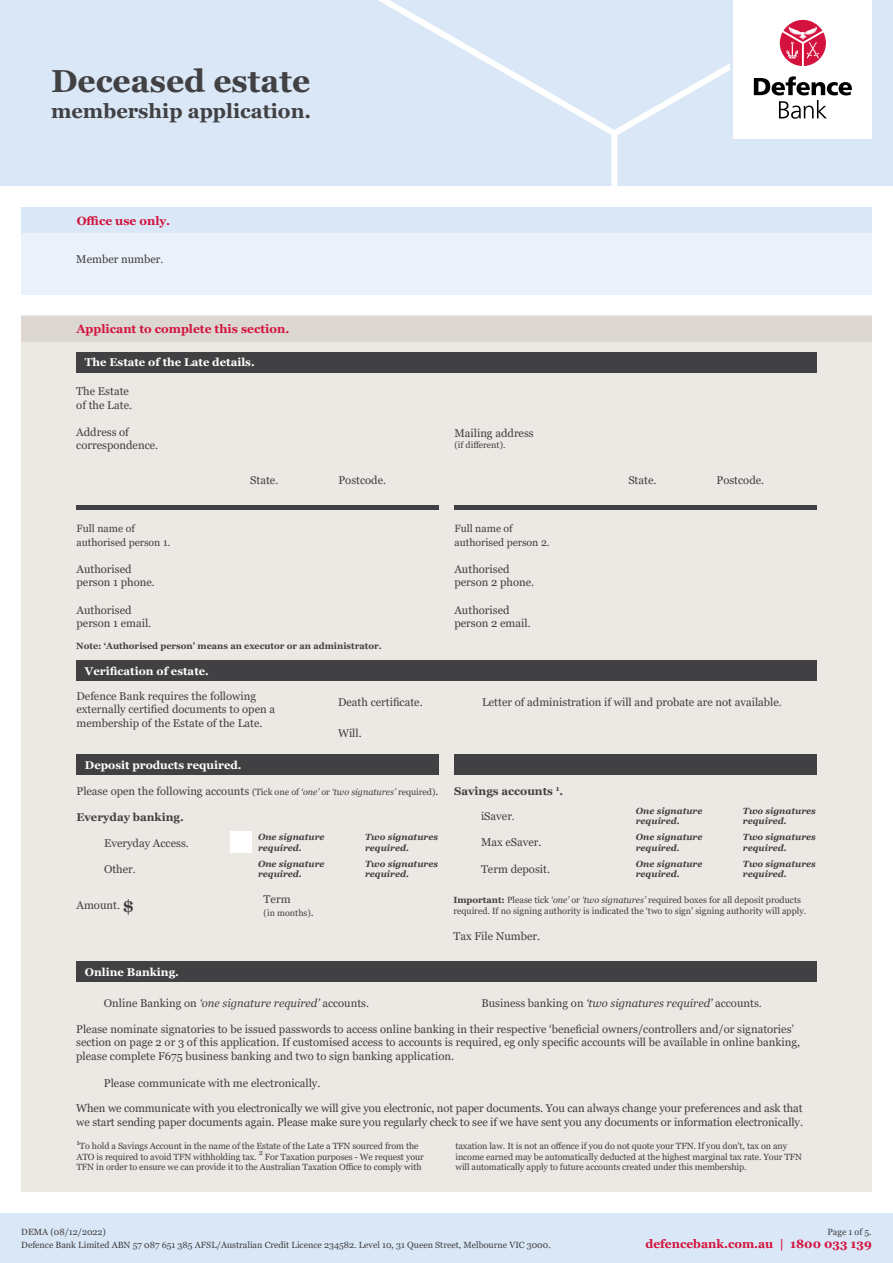
<style>
.page{position:relative;width:893px;height:1263px;background:#fff}
.page>*{position:absolute;margin:0;border:0;box-sizing:border-box;transform-origin:0 0}
.t1{font:700 31.8px "Georgia";color:#414042}
.t2{font:700 20.1px "Georgia";color:#414042}
.t3{font:700 12px "Georgia";color:#d3133e}
.t4{font:11.25px/13.5px "Georgia";color:#414042}
.t5{font:700 11.25px "Georgia";color:#fff}
.t6{font:700 11.25px "Georgia";color:#414042}
.t7{font:10.5px/13.5px "Georgia";color:#414042}
.t8{font:9px/10.5px "Georgia";letter-spacing:-.01em;color:#414042}
.t9{font:italic 700 9px/10.5px "Georgia";color:#414042}
.t10{font:700 9px "Georgia";color:#414042}
.t11{font:7.5px "Georgia";color:#414042}
.s1{font-size:9px}
.s2{font-style:italic;font-size:9px}
.s3{font-weight:700;font-size:17.25px}
.s4{font-size:11.25px}
.s5{font-weight:700}
.s6{font-style:italic}
</style>
<div class="page">
<div style="left:0;top:0;width:893px;height:186px;background:#d9e7f6"></div>
<svg style="left:378px;top:0;width:228px;height:132px"></svg>
<div style="left:611px;top:133px;width:6px;height:53px;background:#fff"></div>
<svg style="left:606px;top:0;width:266px;height:142px"></svg>
<div style="left:0;top:1213px;width:893px;height:50px;background:#d9e7f6"></div>
<div style="left:21px;top:207px;width:851px;height:87px;background:#eaf1fa"></div>
<div style="left:21px;top:207px;width:851px;height:26px;background:#d9e7f6"></div>
<div style="left:21px;top:316px;width:851px;height:876px;background:#ece9e4"></div>
<div style="left:21px;top:316px;width:851px;height:25px;background:#dcd7d1"></div>
<div style="left:76px;top:352px;width:741px;height:20px;background:#414042"></div>
<hr style="left:454px;top:505px;width:363px;height:4px;background:#414042">
<hr style="left:76px;top:505px;width:363px;height:4px;background:#414042">
<div style="left:76px;top:660px;width:740px;height:20px;background:#414042"></div>
<div style="left:76px;top:961px;width:740px;height:21px;background:#414042"></div>
<div style="left:76px;top:754px;width:363px;height:20px;background:#414042"></div>
<div style="left:454px;top:754px;width:362px;height:20px;background:#414042"></div>
<div style="left:231px;top:832px;width:21px;height:21px;background:#fff"></div>
<h1 class="t1" style="left:51px;top:61px;width:261px">Deceased estate</h1>
<h2 class="t2" style="left:51px;top:98px;width:262px">membership application.</h2>
<p class="t3" style="left:77px;top:213px;width:95px">Office use only.</p>
<p class="t4" style="left:76px;top:252px;width:89px">Member number.</p>
<p class="t3" style="left:77px;top:321px;width:214px">Applicant to complete this section.</p>
<p class="t5" style="left:85px;top:355px;width:171px">The Estate of the Late details.</p>
<p class="t4" style="left:76px;top:385px;width:57px">The Estate of the Late.</p>
<p class="t4" style="left:76px;top:425px;width:83px">Address of correspondence.</p>
<p class="t4" style="left:250px;top:473px;width:30px">State.</p>
<p class="t4" style="left:338px;top:473px;width:49px">Postcode.</p>
<p class="t7" style="left:76px;top:522px;width:95px">Full name of authorised person 1.</p>
<p class="t4" style="left:76px;top:562px;width:80px">Authorised person 1 phone.</p>
<p class="t4" style="left:76px;top:603px;width:76px">Authorised person 1 email.</p>
<p class="t10" style="left:76px;top:640px;width:307px">Note: ‘Authorised person’ means an executor or an administrator.</p>
<p class="t5" style="left:85px;top:663px;width:125px">Verification of estate.</p>
<p class="t4" style="left:76px;top:689px;width:200px">Defence Bank requires the following externally certified documents to open a membership of the Estate of the Late.</p>
<p class="t4" style="left:338px;top:696px;width:86px">Death certificate.</p>
<p class="t4" style="left:338px;top:727px;width:25px">Will.</p>
<p class="t5" style="left:85px;top:757px;width:158px">Deposit products required.</p>
<p class="t4" style="left:76px;top:785px;width:364px">Please open the following accounts <span class="s1">(Tick one of</span> <span class="s2">‘one’</span> <span class="s1">or</span> <span class="s2">‘two signatures’</span> <span class="s1">required)</span>.</p>
<p class="t4" style="left:454px;top:427px;width:81px">Mailing address</p>
<p class="t8" style="left:454px;top:440px;width:53px">(if different).</p>
<p class="t7" style="left:454px;top:522px;width:97px">Full name of authorised person 2.</p>
<p class="t4" style="left:454px;top:562px;width:81px">Authorised person 2 phone.</p>
<p class="t4" style="left:454px;top:603px;width:78px">Authorised person 2 email.</p>
<p class="t4" style="left:628px;top:473px;width:30px">State.</p>
<p class="t4" style="left:716px;top:473px;width:49px">Postcode.</p>
<p class="t4" style="left:482px;top:696px;width:301px">Letter of administration if will and probate are not available.</p>
<p class="t6" style="left:454px;top:783px;width:110px">Savings accounts <sup>1</sup>.</p>
<p class="t6" style="left:76px;top:810px;width:109px">Everyday banking.</p>
<p class="t4" style="left:481px;top:809px;width:35px">iSaver.</p>
<p class="t4" style="left:481px;top:836px;width:62px">Max eSaver.</p>
<p class="t4" style="left:481px;top:862px;width:71px">Term deposit.</p>
<p class="t9" style="left:258px;top:832px;width:68px">One signature required.</p>
<p class="t9" style="left:365px;top:832px;width:74px">Two signatures required.</p>
<p class="t4" style="left:104px;top:836px;width:86px">Everyday Access.</p>
<p class="t4" style="left:104px;top:862px;width:33px">Other.</p>
<p class="t9" style="left:258px;top:858px;width:68px">One signature required.</p>
<p class="t9" style="left:365px;top:858px;width:74px">Two signatures required.</p>
<p class="t9" style="left:636px;top:805px;width:68px">One signature required.</p>
<p class="t9" style="left:743px;top:805px;width:74px">Two signatures required.</p>
<p class="t9" style="left:636px;top:832px;width:68px">One signature required.</p>
<p class="t9" style="left:743px;top:832px;width:74px">Two signatures required.</p>
<p class="t9" style="left:636px;top:858px;width:68px">One signature required.</p>
<p class="t9" style="left:743px;top:858px;width:74px">Two signatures required.</p>
<p class="t4" style="left:76px;top:899px;width:59px">Amount. <span class="s3">$</span></p>
<p class="t5" style="left:85px;top:964px;width:95px">Online Banking.</p>
<p class="t4" style="left:264px;top:892px;width:28px">Term</p>
<p class="t8" style="left:264px;top:908px;width:52px">(in months)<span class="s4">.</span></p>
<p class="t8" style="left:453px;top:895px;width:354px"><span class="s5">Important:</span> Please tick <span class="s6">‘one’</span> or <span class="s6">‘two signatures’</span> required boxes for all deposit products required. If no signing authority is indicated the ‘two to sign’ signing authority will apply.</p>
<p class="t4" style="left:453px;top:929px;width:88px">Tax File Number.</p>
<p class="t4" style="left:104px;top:997px;width:267px">Online Banking on <span class="s6">‘one signature required’</span> accounts.</p>
<p class="t4" style="left:481px;top:997px;width:282px">Business banking on <span class="s6">‘two signatures required’</span> accounts.</p>
<p class="t4" style="left:76px;top:1022px;width:725px">Please nominate signatories to be issued passwords to access online banking in their respective ‘beneficial owners/controllers and/or signatories’ section on page 2 or 3 of this application. If customised access to accounts is required, eg only specific accounts will be available in online banking, please complete F675 business banking and two to sign banking application.</p>
<p class="t4" style="left:104px;top:1076px;width:218px">Please communicate with me electronically.</p>
<p class="t4" style="left:76px;top:1102px;width:728px">When we communicate with you electronically we will give you electronic, not paper documents. You can always change your preferences and ask that we start sending paper documents again. Please make sure you regularly check to see if we have sent you any documents or information electronically.</p>
<p class="t11" style="left:76px;top:1138px;width:5px">1</p>
<p class="t8" style="left:76px;top:1141px;width:344px;text-indent:3px">To hold a Savings Account in the name of the Estate of the Late a TFN sourced from the<br>ATO is required to avoid TFN withholding tax.</p>
<p class="t11" style="left:259px;top:1148px;width:6px">2</p>
<p class="t8" style="left:76px;top:1152px;width:349px;text-align:right">For Taxation purposes - We request your<br>TFN in order to ensure we can provide it to the Australian Taxation Office to comply with</p>
<p class="t8" style="left:455px;top:1141px;width:348px">taxation law. It is not an offence if you do not quote your TFN. If you don’t, tax on any income earned may be automatically deducted at the highest marginal tax rate. Your TFN will automatically apply to future accounts created under this membership.</p>
<p class="t8" style="left:21px;top:1226px;width:86px">DEMA (08/12/2022)</p>
<p class="t8" style="left:827px;top:1226px;width:46px">Page 1 of 5.</p>
<p class="t8" style="left:21px;top:1240px;width:531px">Defence Bank Limited ABN 57 087 651 385 AFSL/Australian Credit Licence 234582. Level 10, 31 Queen Street, Melbourne VIC 3000.</p>
<p class="t3" style="left:645px;top:1236px;width:228px">defencebank.com.au | 1800 033 139</p>
</div>
